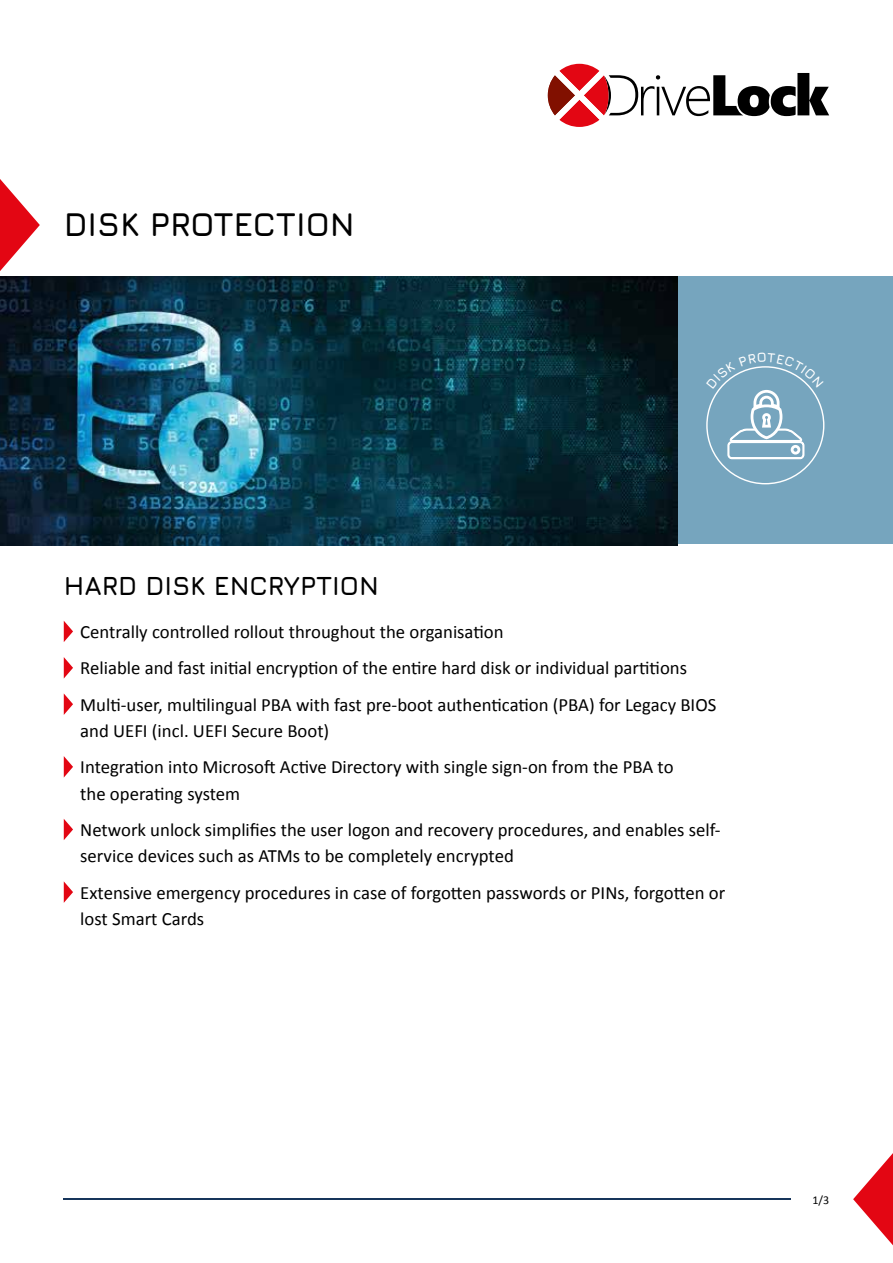
<style>
.page{position:relative;width:893px;height:1263px;background:#fff}
.page>*{position:absolute;margin:0;border:0;box-sizing:border-box;transform-origin:0 0}
.t1{font:700 33px "Jura";color:#000}
.t2{font:700 26.25px "Jura";color:#000}
.t3{font:18.75px/36.5px "Calibri";color:#000}
.t4{font:12px "Calibri";color:#000}
</style>
<div class="page">
<svg style="left:548px;top:64px;width:281px;height:63px"></svg>
<div style="left:0;top:276px;width:893px;height:268px;background:#76a5be"></div>
<svg style="left:0;top:179px;width:40px;height:92px"></svg>
<svg style="left:64px;top:621px;width:9px;height:21px"></svg>
<svg style="left:64px;top:657px;width:9px;height:21px"></svg>
<svg style="left:64px;top:694px;width:9px;height:21px"></svg>
<svg style="left:64px;top:756px;width:9px;height:21px"></svg>
<svg style="left:64px;top:819px;width:9px;height:21px"></svg>
<svg style="left:64px;top:881px;width:9px;height:22px"></svg>
<hr style="left:64px;top:1199px;width:727px;height:1px;background:#16355b">
<svg style="left:853px;top:1153px;width:40px;height:92px"></svg>
<img style="left:0;top:276px;width:677px;height:269px">
<svg style="left:706px;top:366px;width:118px;height:94px"></svg>
<h1 class="t1" style="left:64px;top:200px;width:292px">DISK PROTECTION</h1>
<h2 class="t2" style="left:64px;top:567px;width:317px">HARD DISK ENCRYPTION</h2>
<p class="t3" style="left:80px;top:613px;width:638px">Centrally controlled rollout throughout the organisation<br>Reliable and fast initial encryption of the entire hard disk or individual partitions<br>Multi-user, multilingual PBA with fast pre-boot authentication (PBA) for Legacy BIOS</p>
<p class="t3" style="left:80px;top:712px;width:595px">and UEFI (incl. UEFI Secure Boot)<br>Integration into Microsoft Active Directory with single sign-on from the PBA to</p>
<p class="t3" style="left:80px;top:775px;width:642px">the operating system<br>Network unlock simplifies the user logon and recovery procedures, and enables self-</p>
<p class="t3" style="left:80px;top:838px;width:646px">service devices such as ATMs to be completely encrypted<br>Extensive emergency procedures in case of forgotten passwords or PINs, forgotten or</p>
<p class="t3" style="left:80px;top:900px;width:125px">lost Smart Cards</p>
<p class="t4" style="left:812px;top:1192px;width:18px">1/3</p>
</div>
